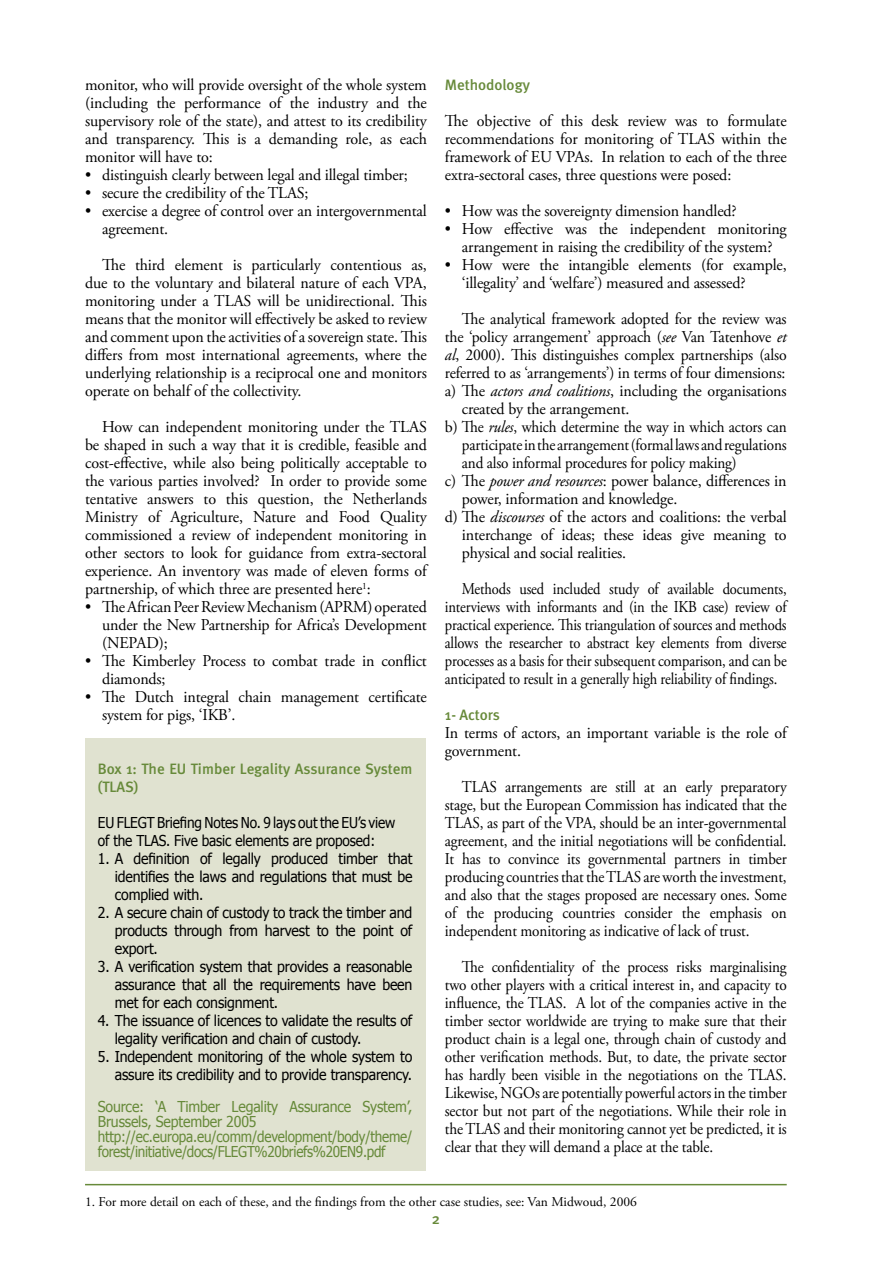
<style>
.page{position:relative;width:893px;height:1263px;background:#fff}
.page>*{position:absolute;margin:0;border:0;box-sizing:border-box;transform-origin:0 0}
.t1{font:16.5px/18px "Adobe Garamond Pro";letter-spacing:-.01em;color:#000;text-align:justify}
.t2{font:16.5px/18px "Adobe Garamond Pro";letter-spacing:-.01em;color:#000;text-align:justify;scale:.92 1}
.t3{font:16.5px/18px "Adobe Garamond Pro";letter-spacing:-.01em;color:#000;text-align:justify;scale:.88 1}
.t4{font:16.5px "Adobe Garamond Pro";letter-spacing:-.01em;color:#000;scale:.95 1}
.t5{font:15px/18px "Tahoma";letter-spacing:-.01em;color:#000;text-align:justify;scale:.94 1}
.t6{font:15px/15px "Tahoma";letter-spacing:-.01em;color:#678a3a;scale:.94 1}
.t7{font:15px/18px "Tahoma";letter-spacing:-.01em;color:#000;scale:.91 1}
.t8{font:500 15px/18px "Meta";color:#678a3a}
.t9{font:13.5px "Adobe Garamond Pro";color:#000}
.s1{font-style:italic}
</style>
<div class="page">
<div style="left:85px;top:738px;width:340px;height:432px;background:#e0e2d0"></div>
<hr style="left:85px;top:1184px;width:702px;height:1px;background:#678a3a">
<p class="t1" style="left:85px;top:76px;width:343px">monitor, who will provide oversight of the whole system (including the performance of the industry and the supervisory role of the state), and attest to its credibility and transparency. This is a demanding role, as each monitor will have to:</p>
<p class="t1" style="left:85px;top:166px;width:324px">• distinguish clearly between legal and illegal timber;</p>
<p class="t1" style="left:85px;top:184px;width:225px">• secure the credibility of the TLAS;</p>
<p class="t1" style="left:102px;top:202px;width:326px;text-indent:-17px">• exercise a degree of control over an intergovernmental agreement.</p>
<p class="t1" style="left:85px;top:256px;width:343px;text-indent:17px">The third element is particularly contentious as, due to the voluntary and bilateral nature of each VPA, monitoring under a TLAS will be unidirectional. This means that the monitor will effectively be asked to review and comment upon the activities of a sovereign state. This differs from most international agreements, where the underlying relationship is a reciprocal one and monitors operate on behalf of the collectivity.</p>
<p class="t1" style="left:85px;top:418px;width:343px;text-indent:17px">How can independent monitoring under the TLAS be shaped in such a way that it is credible, feasible and cost-effective, while also being politically acceptable to the various parties involved? In order to provide some tentative answers to this question, the Netherlands Ministry of Agriculture, Nature and Food Quality commissioned a review of independent monitoring in other sectors to look for guidance from extra-sectoral experience. An inventory was made of eleven forms of partnership, of which three are presented here<sup>1</sup>:</p>
<p class="t1" style="left:102px;top:598px;width:326px;text-indent:-17px">• The African Peer Review Mechanism (APRM) operated under the New Partnership for Africa’s Development (NEPAD);</p>
<p class="t1" style="left:102px;top:652px;width:326px;text-indent:-17px">• The Kimberley Process to combat trade in conflict diamonds;</p>
<p class="t1" style="left:102px;top:688px;width:326px;text-indent:-17px">• The Dutch integral chain management certificate system for pigs, ‘IKB’.</p>
<p class="t8" style="left:445px;top:76px;width:87px">Methodology</p>
<p class="t1" style="left:445px;top:112px;width:343px">The objective of this desk review was to formulate recommendations for monitoring of TLAS within the framework of EU VPAs. In relation to each of the three extra-sectoral cases, three questions were posed:</p>
<p class="t1" style="left:445px;top:202px;width:293px">• How was the sovereignty dimension handled?</p>
<p class="t1" style="left:445px;top:220px;width:343px;text-align:center">• How effective was the independent monitoring arrangement in raising the credibility of the system?</p>
<p class="t1" style="left:462px;top:256px;width:326px;text-indent:-17px">• How were the intangible elements (for example, ‘illegality’ and ‘welfare’) measured and assessed?</p>
<p class="t4" style="left:462px;top:309px;width:343px">The analytical framework adopted for the review was</p>
<p class="t4" style="left:445px;top:327px;width:361px">the ‘policy arrangement’ approach (<span class="s1">see</span> Van Tatenhove <span class="s1">et</span></p>
<p class="t4" style="left:445px;top:345px;width:361px"><span class="s1">al</span>, 2000). This distinguishes complex partnerships (also</p>
<p class="t4" style="left:445px;top:363px;width:360px">referred to as ‘arrangements’) in terms of four dimensions:</p>
<p class="t1" style="left:445px;top:382px;width:343px">a) The <span class="s1">actors and coalitions</span>, including the organisations</p>
<p class="t1" style="left:462px;top:400px;width:169px">created by the arrangement.</p>
<p class="t1" style="left:445px;top:418px;width:343px">b) The <span class="s1">rules</span>, which determine the way in which actors can</p>
<p class="t2" style="left:462px;top:436px;width:355px">participate in the arrangement (formal laws and regulations</p>
<p class="t2" style="left:462px;top:454px;width:300px">and also informal procedures for policy making)</p>
<p class="t1" style="left:445px;top:472px;width:343px">c) The <span class="s1">power and resources</span>: power balance, differences in</p>
<p class="t1" style="left:462px;top:490px;width:217px">power, information and knowledge.</p>
<p class="t1" style="left:445px;top:508px;width:343px">d) The <span class="s1">discourses</span> of the actors and coalitions: the verbal</p>
<p class="t1" style="left:462px;top:526px;width:326px">interchange of ideas; these ideas give meaning to</p>
<p class="t1" style="left:462px;top:544px;width:166px">physical and social realities.</p>
<p class="t3" style="left:445px;top:580px;width:390px;text-indent:17px">Methods used included study of available documents, interviews with informants and (in the IKB case) review of practical experience. This triangulation of sources and methods allows the researcher to abstract key elements from diverse processes as a basis for their subsequent comparison, and can be anticipated to result in a generally high reliability of findings.</p>
<p class="t8" style="left:445px;top:706px;width:57px">1- Actors</p>
<p class="t1" style="left:445px;top:724px;width:343px">In terms of actors, an important variable is the role of government.</p>
<p class="t2" style="left:445px;top:778px;width:373px;text-indent:17px">TLAS arrangements are still at an early preparatory stage, but the European Commission has indicated that the TLAS, as part of the VPA, should be an inter-governmental agreement, and the initial negotiations will be confidential.<br>It has to convince its governmental partners in timber producing countries that the TLAS are worth the investment, and also that the stages proposed are necessary ones. Some of the producing countries consider the emphasis on independent monitoring as indicative of lack of trust.</p>
<p class="t2" style="left:445px;top:958px;width:373px;text-indent:17px">The confidentiality of the process risks marginalising two other players with a critical interest in, and capacity to influence, the TLAS. A lot of the companies active in the timber sector worldwide are trying to make sure that their product chain is a legal one, through chain of custody and other verification methods. But, to date, the private sector has hardly been visible in the negotiations on the TLAS.<br>Likewise, NGOs are potentially powerful actors in the timber sector but not part of the negotiations. While their role in the TLAS and their monitoring cannot yet be predicted, it is clear that they will demand a place at the table.</p>
<p class="t8" style="left:98px;top:760px;width:316px">Box 1: The EU Timber Legality Assurance System (TLAS)</p>
<p class="t7" style="left:98px;top:813px;width:329px">EU FLEGT Briefing Notes No. 9 lays out the EU’s view of the TLAS. Five basic elements are proposed:</p>
<p class="t5" style="left:115px;top:849px;width:318px;text-indent:-17px">1. A definition of legally produced timber that identifies the laws and regulations that must be complied with.</p>
<p class="t5" style="left:115px;top:903px;width:318px;text-indent:-17px">2. A secure chain of custody to track the timber and products through from harvest to the point of export.</p>
<p class="t5" style="left:115px;top:957px;width:318px;text-indent:-17px">3. A verification system that provides a reasonable assurance that all the requirements have been met for each consignment.</p>
<p class="t5" style="left:115px;top:1011px;width:318px;text-indent:-17px">4. The issuance of licences to validate the results of legality verification and chain of custody.</p>
<p class="t5" style="left:98px;top:1047px;width:336px;text-align:right">5. Independent monitoring of the whole system to assure its credibility and to provide transparency.</p>
<p class="t6" style="left:98px;top:1098px;width:336px">Source: ‘A Timber Legality Assurance System’, Brussels, September 2005 http://ec.europa.eu/comm/development/body/theme/ forest/initiative/docs/FLEGT%20briefs%20EN9.pdf</p>
<p class="t9" style="left:85px;top:1194px;width:553px">1. For more detail on each of these, and the findings from the other case studies, see: Van Midwoud, 2006</p>
<p class="t8" style="left:432px;top:1210px;width:10px">2</p>
</div>
